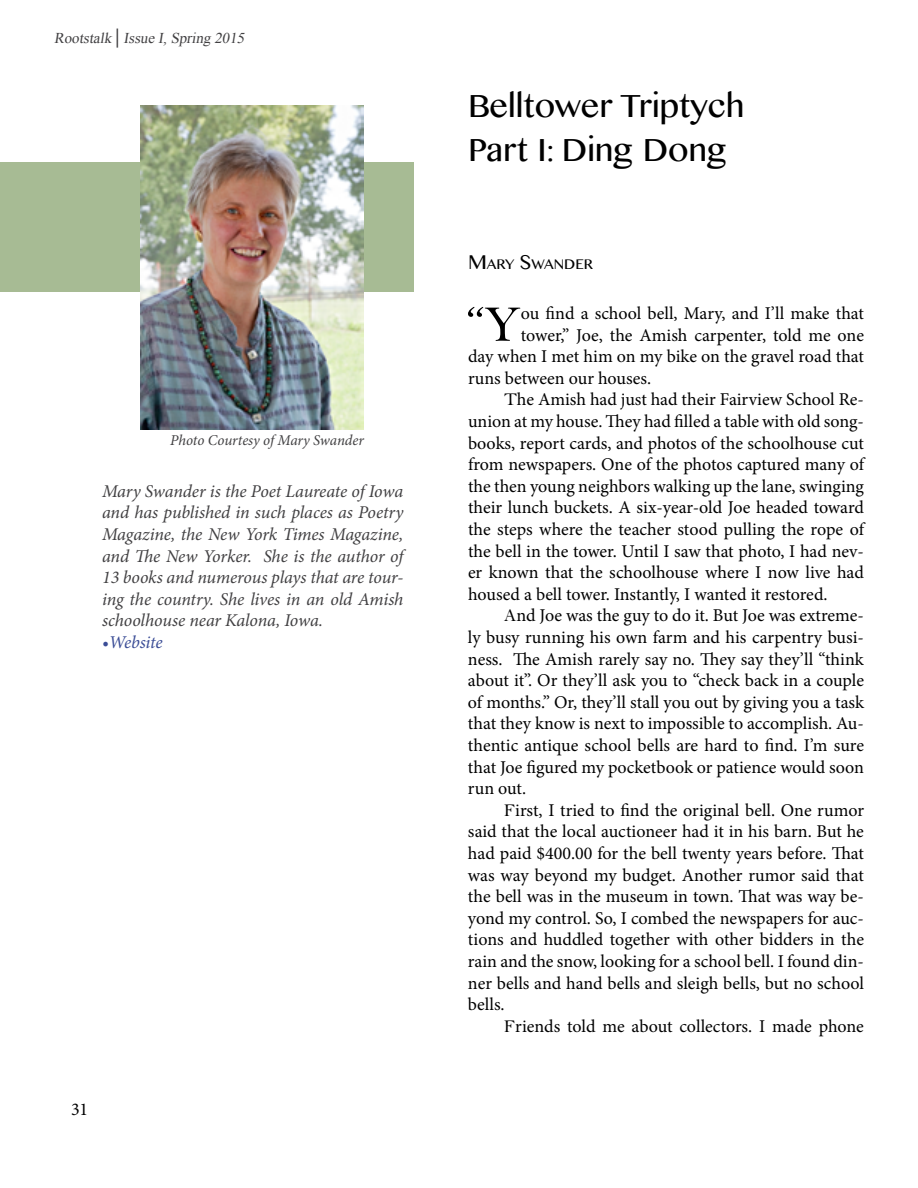
<style>
.page{position:relative;width:918px;height:1188px;background:#fff}
.page>*{position:absolute;margin:0;border:0;box-sizing:border-box;transform-origin:0 0}
.t1{font:52.05px "Bell";color:#000}
.t2{font:36px/43.2px "Kannada MN";color:#000}
.t3{font:18px "Minion Pro";letter-spacing:-.005em;color:#000}
.t4{font:italic 18px/21.6px "Minion Pro";letter-spacing:-.01em;color:#414042;text-align:justify}
.t5{font:italic 18px "Minion Pro";letter-spacing:-.01em;color:#3b4d96}
.t6{font:15.75px "Kannada MN";color:#000}
.t7{font:italic 15px "Times New Roman";color:#414042}
.t8{font:italic 15px "Minion Pro";letter-spacing:-.01em;color:#414042}
.s1{font-weight:700;font-style:normal;font-size:21px}
.s2{font-size:22.5px}
.s3{font-family:"Bell"}
</style>
<div class="page">
<div style="left:0;top:162px;width:414px;height:130px;background:#a7bb94"></div>
<img style="left:140px;top:106px;width:224px;height:324px">
<p class="t7" style="left:54px;top:28px;width:195px">Rootstalk <span class="s1">|</span> Issue I,Spring 2015</p>
<p class="t8" style="left:170px;top:430px;width:195px">Photo Courtesy of Mary Swander</p>
<p class="t4" style="left:102px;top:480px;width:303px">Mary Swander is the Poet Laureate of Iowa and has published in such places as Poetry Magazine, the New York Times Magazine, and The New Yorker. She is the author of 13 books and numerous plays that are tour&shy;ing the country. She lives in an old Amish schoolhouse near Kalona, Iowa.</p>
<p class="t5" style="left:102px;top:630px;width:62px">•Website</p>
<p class="t3" style="left:71px;top:1097px;width:19px">31</p>
<h2 class="t2" style="left:468px;top:83px;width:278px">Belltower Triptych<br>Part I: Ding Dong</h2>
<p class="t6" style="left:468px;top:254px;width:127px"><span class="s2">M</span>ARY <span class="s2">S</span>WANDER</p>
<h1 class="t1" style="left:466px;top:293px;width:57px">“Y</h1>
<p class="t3" style="left:521px;top:301px;width:345px">ou find a school bell, Mary, and I’ll make that</p>
<p class="t3" style="left:521px;top:323px;width:345px">tower,” Joe, the Amish carpenter, told me one</p>
<p class="t3" style="left:468px;top:344px;width:398px">day when I met him on my bike on the gravel road that</p>
<p class="t3" style="left:468px;top:366px;width:185px">runs between our houses.</p>
<p class="t3" style="left:504px;top:388px;width:362px"><span class="s3">T</span>he Amish had just had their Fairview School Re-</p>
<p class="t3" style="left:468px;top:409px;width:397px">union at my house. They had filled a table with old song-</p>
<p class="t3" style="left:468px;top:431px;width:397px">books, report cards, and photos of the schoolhouse cut</p>
<p class="t3" style="left:468px;top:452px;width:398px">from newspapers. One of the photos captured many of</p>
<p class="t3" style="left:468px;top:474px;width:398px">the then young neighbors walking up the lane, swinging</p>
<p class="t3" style="left:468px;top:496px;width:398px">their lunch buckets. A six-year-old Joe headed toward</p>
<p class="t3" style="left:468px;top:517px;width:398px">the steps where the teacher stood pulling the rope of</p>
<p class="t3" style="left:468px;top:539px;width:398px">the bell in the tower. Until I saw that photo, I had nev-</p>
<p class="t3" style="left:468px;top:560px;width:398px">er known that the schoolhouse where I now live had</p>
<p class="t3" style="left:468px;top:582px;width:361px">housed a bell tower. Instantly, I wanted it restored.</p>
<p class="t3" style="left:504px;top:604px;width:362px"><span class="s3">A</span>nd Joe was the guy to do it. But Joe was extreme-</p>
<p class="t3" style="left:468px;top:625px;width:398px">ly busy running his own farm and his carpentry busi-</p>
<p class="t3" style="left:468px;top:647px;width:397px">ness. The Amish rarely say no. They say they’ll “think</p>
<p class="t3" style="left:468px;top:668px;width:398px">about it”. Or they’ll ask you to “check back in a couple</p>
<p class="t3" style="left:468px;top:690px;width:398px">of months.” Or, they’ll stall you out by giving you a task</p>
<p class="t3" style="left:468px;top:712px;width:397px">that they know is next to impossible to accomplish. Au-</p>
<p class="t3" style="left:468px;top:733px;width:398px">thentic antique school bells are hard to find. I’m sure</p>
<p class="t3" style="left:468px;top:755px;width:398px">that Joe figured my pocketbook or patience would soon</p>
<p class="t3" style="left:468px;top:776px;width:60px">run out.</p>
<p class="t3" style="left:504px;top:798px;width:362px"><span class="s3">F</span>irst, I tried to find the original bell. One rumor</p>
<p class="t3" style="left:468px;top:820px;width:397px">said that the local auctioneer had it in his barn. But he</p>
<p class="t3" style="left:468px;top:841px;width:397px">had paid $400.00 for the bell twenty years before. That</p>
<p class="t3" style="left:468px;top:863px;width:397px">was way beyond my budget. Another rumor said that</p>
<p class="t3" style="left:468px;top:884px;width:398px">the bell was in the museum in town. That was way be-</p>
<p class="t3" style="left:468px;top:906px;width:397px">yond my control. So, I combed the newspapers for auc-</p>
<p class="t3" style="left:468px;top:928px;width:398px">tions and huddled together with other bidders in the</p>
<p class="t3" style="left:468px;top:949px;width:398px">rain and the snow, looking for a school bell. I found din-</p>
<p class="t3" style="left:468px;top:971px;width:397px">ner bells and hand bells and sleigh bells, but no school</p>
<p class="t3" style="left:468px;top:992px;width:38px">bells.</p>
<p class="t3" style="left:504px;top:1014px;width:361px"><span class="s3">F</span>riends told me about collectors. I made phone</p>
</div>
